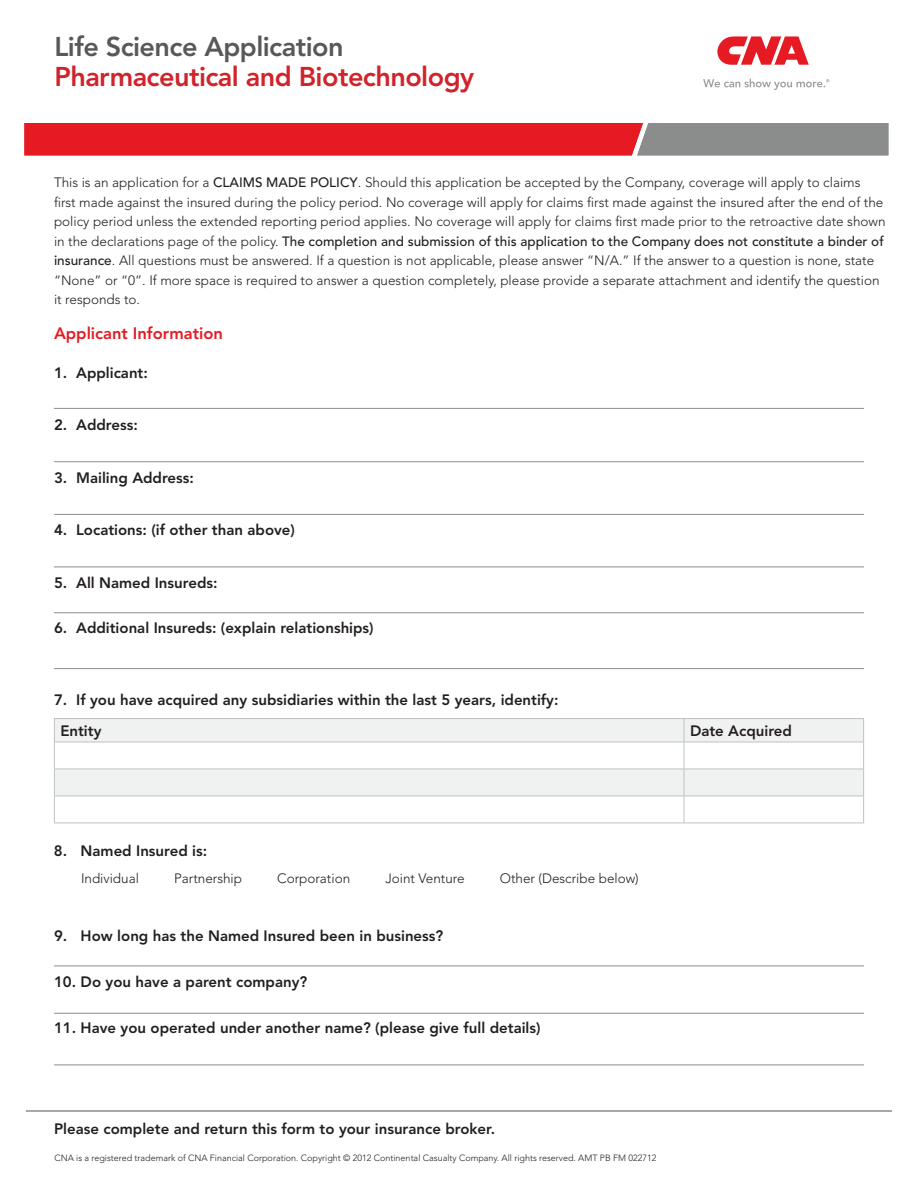
<style>
.page{position:relative;width:918px;height:1188px;background:#fff}
.page>*{position:absolute;margin:0;border:0;box-sizing:border-box;transform-origin:0 0}
.t1{font:800 27px/29.8px "Avenir";letter-spacing:-.02em;color:#d1232a}
.t2{font:800 16.5px "Avenir";color:#e51a23}
.t3{font:800 15px "Avenir";color:#231f20}
.t4{font:300 13.5px/19.5px "Avenir";color:#231f20}
.t5{font:300 9px "Avenir";color:#231f20}
.s1{color:#585858}
.s2{font-weight:500}
</style>
<div class="page">
<svg style="left:24px;top:123px;width:864px;height:32px"></svg>
<hr style="left:26px;top:1110px;width:866px;height:2px;background:#8b8d8c">
<svg style="left:717px;top:36px;width:92px;height:29px"></svg>
<svg style="left:703px;top:79px;width:126px;height:11px"></svg>
<svg style="left:55px;top:719px;width:808px;height:77px;fill:#f0f1f1"></svg>
<hr style="left:54px;top:718px;width:630px;height:1px;background:#bfc2c2">
<hr style="left:684px;top:718px;width:180px;height:1px;background:#bfc2c2">
<hr style="left:54px;top:742px;width:630px;height:1px;background:#bfc2c2">
<hr style="left:684px;top:742px;width:180px;height:1px;background:#bfc2c2">
<hr style="left:54px;top:769px;width:630px;height:1px;background:#bfc2c2">
<hr style="left:684px;top:769px;width:180px;height:1px;background:#bfc2c2">
<hr style="left:54px;top:796px;width:630px;height:1px;background:#bfc2c2">
<svg style="left:54px;top:719px;width:1px;height:104px"></svg>
<hr style="left:684px;top:796px;width:180px;height:1px;background:#bfc2c2">
<svg style="left:684px;top:719px;width:1px;height:104px"></svg>
<svg style="left:863px;top:719px;width:1px;height:104px"></svg>
<hr style="left:54px;top:823px;width:630px;height:1px;background:#bfc2c2">
<hr style="left:684px;top:823px;width:180px;height:1px;background:#bfc2c2">
<hr style="left:54px;top:408px;width:810px;height:1px;background:#8b8d8c">
<hr style="left:54px;top:461px;width:810px;height:1px;background:#8b8d8c">
<hr style="left:54px;top:514px;width:810px;height:1px;background:#8b8d8c">
<hr style="left:54px;top:567px;width:810px;height:1px;background:#8b8d8c">
<hr style="left:54px;top:612px;width:810px;height:1px;background:#8b8d8c">
<hr style="left:54px;top:668px;width:810px;height:1px;background:#8b8d8c">
<hr style="left:54px;top:966px;width:810px;height:1px;background:#8b8d8c">
<hr style="left:54px;top:1013px;width:810px;height:1px;background:#8b8d8c">
<hr style="left:54px;top:1065px;width:810px;height:1px;background:#8b8d8c">
<h1 class="t1" style="left:54px;top:32px;width:421px"><span class="s1">Life Science Application<br></span>Pharmaceutical and Biotechnology</h1>
<p class="t4" style="left:54px;top:173px;width:833px">This is an application for a <span class="s2">CLAIMS MADE POLICY</span>. Should this application be accepted by the Company, coverage will apply to claims first made against the insured during the policy period. No coverage will apply for claims first made against the insured after the end of the policy period unless the extended reporting period applies. No coverage will apply for claims first made prior to the retroactive date shown in the declarations page of the policy. <span class="s2">The completion and submission of this application to the Company does not constitute a binder of insurance</span>. All questions must be answered. If a question is not applicable, please answer “N/A.” If the answer to a question is none, state “None” or “0”. If more space is required to answer a question completely, please provide a separate attachment and identify the question it responds to.</p>
<h2 class="t2" style="left:54px;top:323px;width:170px">Applicant Information</h2>
<p class="t3" style="left:54px;top:364px;width:15px">1.</p>
<p class="t3" style="left:76px;top:364px;width:73px">Applicant:</p>
<p class="t3" style="left:54px;top:416px;width:15px">2.</p>
<p class="t3" style="left:76px;top:416px;width:63px">Address:</p>
<p class="t3" style="left:54px;top:469px;width:15px">3.</p>
<p class="t3" style="left:76px;top:469px;width:119px">Mailing Address:</p>
<p class="t3" style="left:54px;top:521px;width:15px">4.</p>
<p class="t3" style="left:76px;top:521px;width:220px">Locations: (if other than above)</p>
<p class="t3" style="left:54px;top:574px;width:15px">5.</p>
<p class="t3" style="left:76px;top:574px;width:143px">All Named Insureds:</p>
<p class="t3" style="left:54px;top:619px;width:15px">6.</p>
<p class="t3" style="left:76px;top:619px;width:299px">Additional Insureds: (explain relationships)</p>
<p class="t3" style="left:54px;top:691px;width:15px">7.</p>
<h3 class="t3" style="left:76px;top:691px;width:484px">If you have acquired any subsidiaries within the last 5 years, identify:</h3>
<p class="t3" style="left:60px;top:722px;width:43px">Entity</p>
<p class="t3" style="left:690px;top:722px;width:103px">Date Acquired</p>
<p class="t3" style="left:54px;top:842px;width:15px">8.</p>
<p class="t3" style="left:81px;top:842px;width:128px">Named Insured is:</p>
<p class="t4" style="left:81px;top:868px;width:59px">Individual</p>
<p class="t4" style="left:174px;top:868px;width:69px">Partnership</p>
<p class="t4" style="left:277px;top:868px;width:75px">Corporation</p>
<p class="t4" style="left:385px;top:868px;width:81px">Joint Venture</p>
<p class="t4" style="left:500px;top:868px;width:141px">Other (Describe below)</p>
<p class="t3" style="left:54px;top:927px;width:15px">9.</p>
<p class="t3" style="left:81px;top:927px;width:364px">How long has the Named Insured been in business?</p>
<p class="t3" style="left:54px;top:973px;width:255px">10. Do you have a parent company?</p>
<p class="t3" style="left:54px;top:1018px;width:488px">11. Have you operated under another name? (please give full details)</p>
<p class="t3" style="left:54px;top:1119px;width:443px">Please complete and return this form to your insurance broker.</p>
<p class="t5" style="left:54px;top:1153px;width:604px">CNA is a registered trademark of CNA Financial Corporation. Copyright © 2012 Continental Casualty Company. All rights reserved. AMT PB FM 022712</p>
</div>
